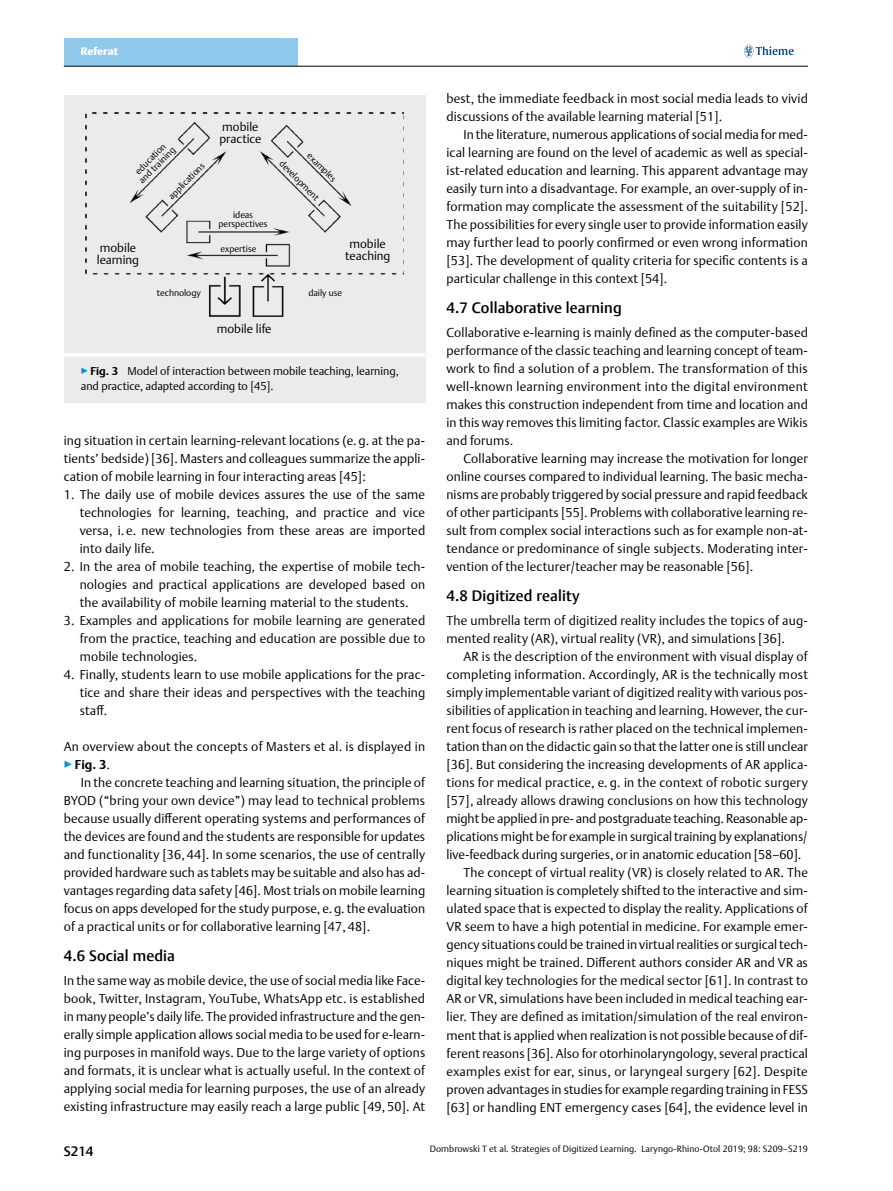
<style>
.page{position:relative;width:893px;height:1191px;background:#fff}
.page>*{position:absolute;margin:0;border:0;box-sizing:border-box;transform-origin:0 0}
.t1{font:500 15px "Thieme Argo 2011";letter-spacing:.01em;color:#000}
.t2{font:500 13.5px "Thieme Argo 2011";color:#000}
.t3{font:300 12.75px/18px "Thieme Argo 2011";letter-spacing:.01em;color:#000;text-align:justify}
.t4{font:300 12.15px/12.1px "Thieme Argo 2011";color:#000}
.t5{font:300 11.25px/15px "Thieme Argo 2011";color:#000}
.t6{font:900 10.8px "Thieme Argo 2011";letter-spacing:.005em;color:#fff}
.t7{font:300 9.15px/9.1px "Thieme Argo 2011";color:#000;text-align:center}
.t8{font:300 9px "Thieme Argo 2011";letter-spacing:.01em;color:#000}
.s1{color:#0095da}
.s2{font-weight:700}
</style>
<div class="page">
<div style="left:64px;top:38px;width:234px;height:28px;background:#91c9ed"></div>
<svg style="left:744px;top:45px;width:50px;height:12px"></svg>
<hr style="left:64px;top:66px;width:744px;height:1px;background:#000">
<div style="left:64px;top:353px;width:361px;height:49px;background:#ebebec"></div>
<hr style="left:64px;top:353px;width:361px;height:3px;background:#fff">
<div style="left:64px;top:96px;width:361px;height:257px;background:#ebebec"></div>
<img style="left:85px;top:113px;width:319px;height:203px">
<p class="t6" style="left:81px;top:44px;width:39px">Referat</p>
<p class="t7" style="left:130px;top:172px;width:49px;rotate:-45deg">education and training</p>
<p class="t7" style="left:167px;top:194px;width:49px;rotate:-45deg">applications</p>
<p class="t4" style="left:219px;top:120px;width:43px">mobile practice</p>
<p class="t7" style="left:312px;top:150px;width:38px;rotate:45deg">examples</p>
<p class="t7" style="left:284px;top:159px;width:53px;rotate:45deg">development</p>
<p class="t7" style="left:218px;top:210px;width:51px">ideas perspectives</p>
<p class="t7" style="left:220px;top:244px;width:38px">expertise</p>
<p class="t4" style="left:97px;top:241px;width:44px">mobile learning</p>
<p class="t4" style="left:345px;top:237px;width:47px;text-align:center">mobile teaching</p>
<p class="t7" style="left:157px;top:288px;width:46px">technology</p>
<p class="t7" style="left:308px;top:288px;width:35px">daily use</p>
<p class="t4" style="left:217px;top:322px;width:56px">mobile life</p>
<p class="t5" style="left:81px;top:363px;width:320px"><span class="s1">▶</span><span class="s2">Fig. 3</span> Model of interaction between mobile teaching, learning, and practice, adapted according to [45].</p>
<p class="t3" style="left:64px;top:431px;width:363px">ing situation in certain learning-relevant locations (e. g. at the pa&shy;tients’ bedside) [36]. Masters and colleagues summarize the appli&shy;cation of mobile learning in four interacting areas [45]:</p>
<p class="t3" style="left:80px;top:485px;width:347px;text-indent:-16px">1. The daily use of mobile devices assures the use of the same technologies for learning, teaching, and practice and vice versa, i. e. new technologies from these areas are imported into daily life.</p>
<p class="t3" style="left:80px;top:557px;width:347px;text-indent:-16px">2. In the area of mobile teaching, the expertise of mobile tech&shy;nologies and practical applications are developed based on the availability of mobile learning material to the students.</p>
<p class="t3" style="left:80px;top:611px;width:347px;text-indent:-16px">3. Examples and applications for mobile learning are generated from the practice, teaching and education are possible due to mobile technologies.</p>
<p class="t3" style="left:80px;top:665px;width:347px;text-indent:-16px">4. Finally, students learn to use mobile applications for the prac&shy;tice and share their ideas and perspectives with the teaching staff.</p>
<p class="t3" style="left:64px;top:737px;width:363px">An overview about the concepts of Masters et al. is displayed in <span class="s1">▶</span><span class="s2">Fig. 3</span>.</p>
<p class="t3" style="left:64px;top:773px;width:363px;text-indent:17px">In the concrete teaching and learning situation, the principle of BYOD (“bring your own device”) may lead to technical problems because usually different operating systems and performances of the devices are found and the students are responsible for updates and functionality [36, 44]. In some scenarios, the use of centrally provided hardware such as tablets may be suitable and also has ad&shy;vantages regarding data safety [46]. Most trials on mobile learning focus on apps developed for the study purpose, e.g. the evaluation of a practical units or for collaborative learning [47, 48].</p>
<p class="t1" style="left:64px;top:946px;width:113px">4.6 Social media</p>
<p class="t3" style="left:64px;top:971px;width:363px">In the same way as mobile device, the use of social media like Face&shy;book, Twitter, Instagram, YouTube, WhatsApp etc. is established in many people’s daily life. The provided infrastructure and the gen&shy;erally simple application allows social media to be used for e-learn&shy;ing purposes in manifold ways. Due to the large variety of options and formats, it is unclear what is actually useful. In the context of applying social media for learning purposes, the use of an already existing infrastructure may easily reach a large public [49, 50]. At</p>
<p class="t3" style="left:446px;top:89px;width:363px">best, the immediate feedback in most social media leads to vivid discussions of the available learning material [51].</p>
<p class="t3" style="left:446px;top:125px;width:363px;text-indent:17px">In the literature, numerous applications of social media for med&shy;ical learning are found on the level of academic as well as special&shy;ist-related education and learning. This apparent advantage may easily turn into a disadvantage. For example, an over-supply of in&shy;formation may complicate the assessment of the suitability [52].<br>The possibilities for every single user to provide information easily may further lead to poorly confirmed or even wrong information [53]. The development of quality criteria for specific contents is a particular challenge in this context [54].</p>
<p class="t1" style="left:446px;top:298px;width:177px">4.7 Collaborative learning</p>
<p class="t3" style="left:446px;top:323px;width:363px">Collaborative e-learning is mainly defined as the computer-based performance of the classic teaching and learning concept of team&shy;work to find a solution of a problem. The transformation of this well-known learning environment into the digital environment makes this construction independent from time and location and in this way removes this limiting factor. Classic examples are Wikis and forums.</p>
<p class="t3" style="left:446px;top:449px;width:363px;text-indent:17px">Collaborative learning may increase the motivation for longer online courses compared to individual learning. The basic mecha&shy;nisms are probably triggered by social pressure and rapid feedback of other participants [55]. Problems with collaborative learning re&shy;sult from complex social interactions such as for example non-at&shy;tendance or predominance of single subjects. Moderating inter&shy;vention of the lecturer/teacher may be reasonable [56].</p>
<p class="t1" style="left:446px;top:586px;width:135px">4.8 Digitized reality</p>
<p class="t3" style="left:446px;top:611px;width:363px">The umbrella term of digitized reality includes the topics of aug&shy;mented reality (AR), virtual reality (VR), and simulations [36].</p>
<p class="t3" style="left:463px;top:647px;width:346px">AR is the description of the environment with visual display of</p>
<p class="t3" style="left:446px;top:665px;width:363px">completing information. Accordingly, AR is the technically most</p>
<p class="t3" style="left:446px;top:683px;width:363px">simply implementable variant of digitized reality with various pos-</p>
<p class="t3" style="left:446px;top:701px;width:363px">sibilities of application in teaching and learning. However, the cur-</p>
<p class="t3" style="left:446px;top:719px;width:363px">rent focus of research is rather placed on the technical implemen-</p>
<p class="t3" style="left:446px;top:737px;width:363px">tation than on the didactic gain so that the latter one is still unclear</p>
<p class="t3" style="left:446px;top:755px;width:363px">[36]. But considering the increasing developments of AR applica-</p>
<p class="t3" style="left:446px;top:773px;width:363px">tions for medical practice, e. g. in the context of robotic surgery</p>
<p class="t3" style="left:446px;top:791px;width:363px">[57], already allows drawing conclusions on how this technology</p>
<p class="t3" style="left:446px;top:809px;width:363px">might be applied in pre- and postgraduate teaching. Reasonable ap-</p>
<p class="t3" style="left:446px;top:827px;width:363px">plications might be for example in surgical training by explanations/</p>
<p class="t3" style="left:446px;top:845px;width:356px">live-feedback during surgeries, or in anatomic education [58–60].</p>
<p class="t3" style="left:463px;top:863px;width:346px">The concept of virtual reality (VR) is closely related to AR. The</p>
<p class="t3" style="left:446px;top:881px;width:363px">learning situation is completely shifted to the interactive and sim-</p>
<p class="t3" style="left:446px;top:899px;width:363px">ulated space that is expected to display the reality. Applications of</p>
<p class="t3" style="left:446px;top:917px;width:363px">VR seem to have a high potential in medicine. For example emer-</p>
<p class="t3" style="left:446px;top:935px;width:363px">gency situations could be trained in virtual realities or surgical tech-</p>
<p class="t3" style="left:446px;top:953px;width:363px">niques might be trained. Different authors consider AR and VR as</p>
<p class="t3" style="left:446px;top:971px;width:363px">digital key technologies for the medical sector [61]. In contrast to</p>
<p class="t3" style="left:446px;top:989px;width:363px">AR or VR, simulations have been included in medical teaching ear-</p>
<p class="t3" style="left:446px;top:1007px;width:363px">lier. They are defined as imitation/simulation of the real environ-</p>
<p class="t3" style="left:446px;top:1025px;width:363px">ment that is applied when realization is not possible because of dif-</p>
<p class="t3" style="left:446px;top:1043px;width:363px">ferent reasons [36]. Also for otorhinolaryngology, several practical</p>
<p class="t3" style="left:446px;top:1061px;width:363px">examples exist for ear, sinus, or laryngeal surgery [62]. Despite</p>
<p class="t3" style="left:446px;top:1079px;width:363px">proven advantages in studies for example regarding training in FESS</p>
<p class="t3" style="left:446px;top:1097px;width:363px">[63] or handling ENT emergency cases [64], the evidence level in</p>
<p class="t2" style="left:64px;top:1142px;width:31px">S214</p>
<p class="t8" style="left:430px;top:1143px;width:380px">Dombrowski T et al. Strategies of Digitized Learning. Laryngo-Rhino-Otol 2019; 98: S209–S219</p>
</div>
